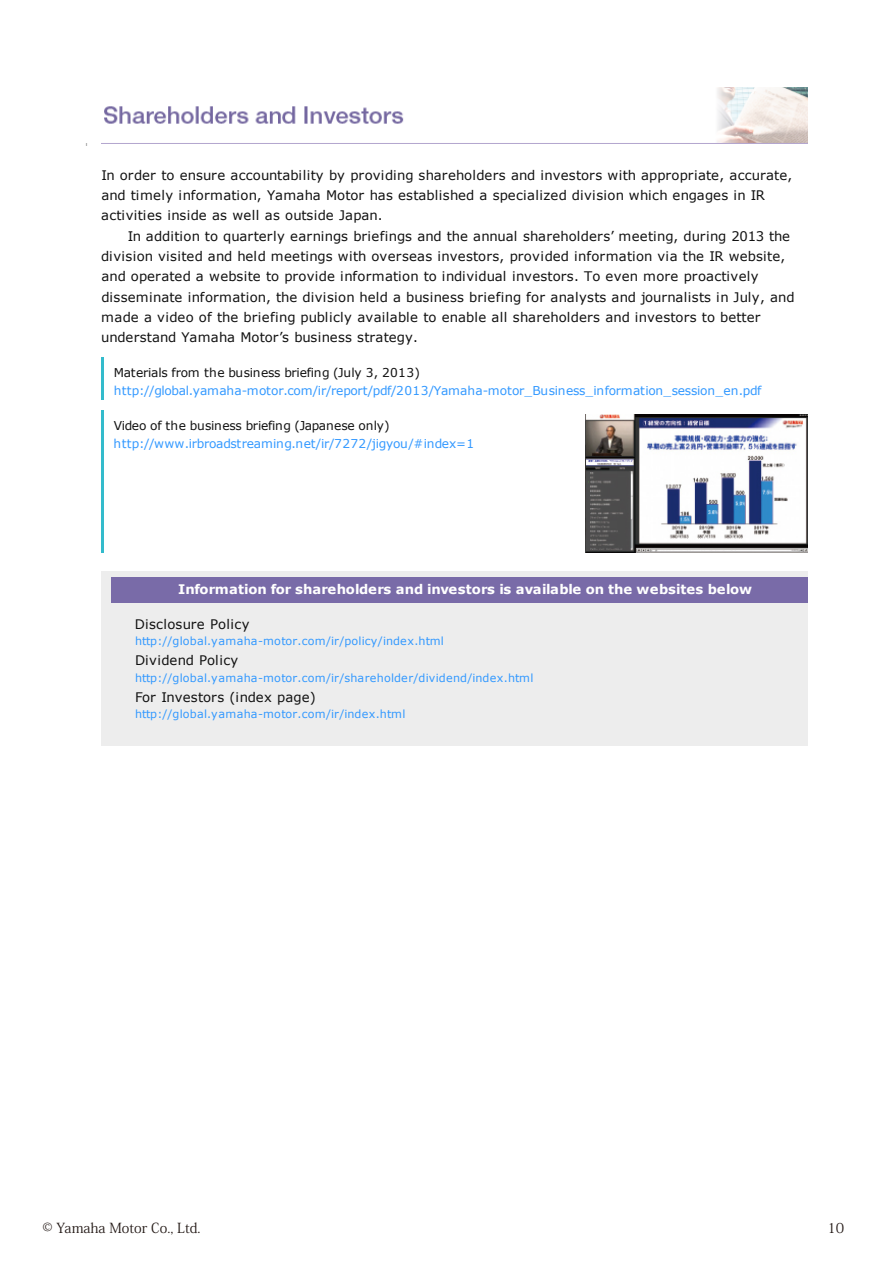
<style>
.page{position:relative;width:893px;height:1263px;background:#fff}
.page>*{position:absolute;margin:0;border:0;box-sizing:border-box;transform-origin:0 0}
.t1{font:13.8px "Koz Min Pro";color:#221815}
.t2{font:13.2px/20.4px "Verdana";letter-spacing:.015em;color:#111}
.t3{font:700 13.2px "Verdana";color:#fff}
.t4{font:12.15px "Verdana";letter-spacing:-.02em;color:#39f}
.t5{font:12.15px "Verdana";letter-spacing:-.02em;color:#111}
.t6{font:11.25px "Verdana";letter-spacing:.015em;color:#39f}
</style>
<div class="page">
<hr style="left:101px;top:357px;width:3px;height:43px;background:#3bc">
<hr style="left:101px;top:410px;width:3px;height:143px;background:#3bc">
<div style="left:101px;top:571px;width:707px;height:175px;background:#ededed"></div>
<div style="left:112px;top:577px;width:696px;height:25px;background:#796ba8"></div>
<img style="left:585px;top:414px;width:223px;height:139px">
<img style="left:101px;top:87px;width:707px;height:57px">
<p class="t2" style="left:101px;top:164px;width:692px">In order to ensure accountability by providing shareholders and investors with appropriate, accurate, and timely information, Yamaha Motor has established a specialized division which engages in IR activities inside as well as outside Japan.</p>
<p class="t2" style="left:101px;top:225px;width:695px;text-indent:27px">In addition to quarterly earnings briefings and the annual shareholders’ meeting, during 2013 the division visited and held meetings with overseas investors, provided information via the IR website, and operated a website to provide information to individual investors. To even more proactively disseminate information, the division held a business briefing for analysts and journalists in July, and made a video of the briefing publicly available to enable all shareholders and investors to better understand Yamaha Motor s’ business strategy.</p>
<p class="t5" style="left:114px;top:364px;width:308px">Materials from the business briefing (July 3, 2013(</p>
<p class="t4" style="left:114px;top:382px;width:649px">http://global.yamaha-motor.com/ir/report/pdf/2013/Yamaha-motor_Business_information_session_en.pdf</p>
<p class="t5" style="left:114px;top:417px;width:277px">Video of the business briefing (Japanese only(</p>
<p class="t4" style="left:114px;top:435px;width:362px">http://www.irbroadstreaming.net/ir/7272/jigyou/#index=1</p>
<p class="t3" style="left:178px;top:580px;width:575px">Information for shareholders and investors is available on the websites below</p>
<p class="t2" style="left:135px;top:614px;width:116px">Disclosure Policy</p>
<p class="t6" style="left:135px;top:633px;width:310px">http://global.yamaha-motor.com/ir/policy/index.html</p>
<p class="t2" style="left:135px;top:650px;width:105px">Dividend Policy</p>
<p class="t6" style="left:135px;top:670px;width:400px">http://global.yamaha-motor.com/ir/shareholder/dividend/index.html</p>
<p class="t2" style="left:135px;top:687px;width:182px">For Investors (index page(</p>
<p class="t6" style="left:135px;top:706px;width:272px">http://global.yamaha-motor.com/ir/index.html</p>
<p class="t1" style="left:43px;top:1218px;width:160px">© Yamaha Motor Co., Ltd.</p>
<p class="t1" style="left:827px;top:1218px;width:18px">10</p>
</div>
